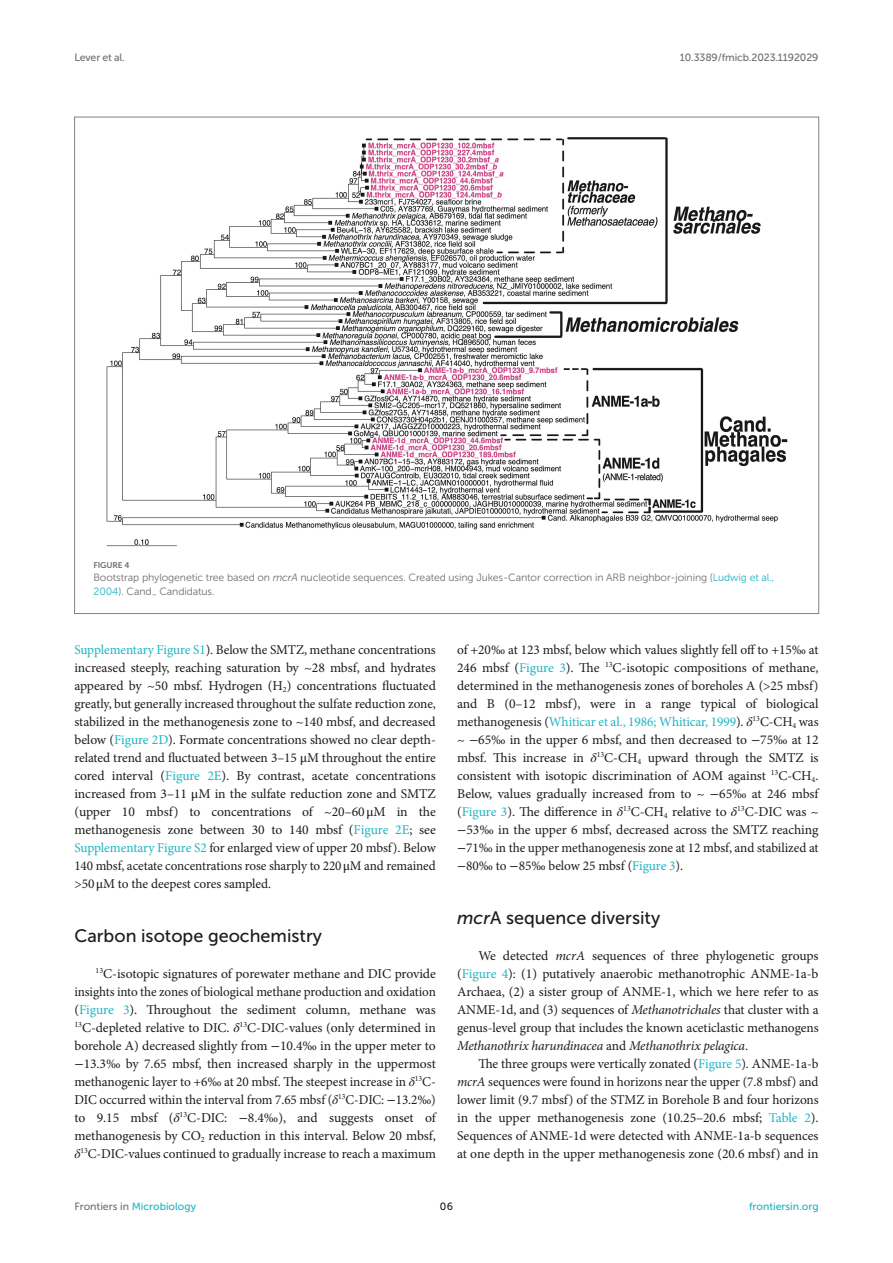
<style>
.page{position:relative;width:893px;height:1263px;background:#fff}
.page>*{position:absolute;margin:0;border:0;box-sizing:border-box;transform-origin:0 0}
.HEAD_2{font:18px "Museo Sans 500";color:#1b1c1b}
.TEXT_FLUSH{font:13.5px/18px "Minion Pro";letter-spacing:-.005em;color:#1b1c1b;text-align:justify}
.TEXT{font:13.5px/18px "Minion Pro";letter-spacing:-.005em;color:#1b1c1b;text-align:justify}
.FIG_LEG{font:10.5px/13.5px "Museo Sans 300";letter-spacing:-.01em;color:#706f70}
.t1{font:10.5px "Museo Sans 500";color:#1db5c3}
.t2{font:10.5px "Museo Sans 500";letter-spacing:-.015em;color:#706f70}
.t3{font:10.5px "Museo Sans 500";color:#1b1c1b}
.FIG_HD{font:8.25px "Museo Sans 700";letter-spacing:-.01em;color:#706f70}
.s1{font-style:italic}
.s2{color:#1db5c3}
.s3{font-family:"STIX General"}
.s4{font-family:"STIX General";font-style:italic}
.s5{color:#706f70}
</style>
<div class="page">
<img style="left:106px;top:137px;width:682px;height:410px">
<p class="t2" style="left:74px;top:51px;width:52px">Lever et al.</p>
<p class="t2" style="left:680px;top:51px;width:140px">10.3389/fmicb.2023.1192029</p>
<p class="FIG_HD" style="left:94px;top:560px;width:37px">FIGURE 4</p>
<p class="FIG_LEG" style="left:94px;top:571px;width:682px">Bootstrap phylogenetic tree based on <span class="s1">mcrA</span> nucleotide sequences. Created using Jukes-Cantor correction in ARB neighbor-joining (<span class="s2">Ludwig et al.,<br>2004</span>). Cand., Candidatus.</p>
<p class="TEXT_FLUSH" style="left:74px;top:641px;width:363px"><span class="s2">Supplementary Figure S1</span>). Below the SMTZ, methane concentrations increased steeply, reaching saturation by ~28 mbsf, and hydrates appeared by ~50 mbsf. Hydrogen (H<sub>2</sub>) concentrations fluctuated greatly, but generally increased throughout the sulfate reduction zone, stabilized in the methanogenesis zone to ~140 mbsf, and decreased below (<span class="s2">Figure 2D</span>). Formate concentrations showed no clear depth&shy;related trend and fluctuated between 3–15 <span class="s3">μ</span>M throughout the entire cored interval (<span class="s2">Figure 2E</span>). By contrast, acetate concentrations increased from 3–11 <span class="s3">μ</span>M in the sulfate reduction zone and SMTZ (upper 10 mbsf) to concentrations of ~20–60<span class="s3">μ</span>M in the methanogenesis zone between 30 to 140 mbsf (<span class="s2">Figure 2E</span>; see <span class="s2">Supplementary Figure S2</span> for enlarged view of upper 20 mbsf). Below 140 mbsf, acetate concentrations rose sharply to 220<span class="s3">μ</span>M and remained &gt;50<span class="s3">μ</span>M to the deepest cores sampled.</p>
<p class="HEAD_2" style="left:74px;top:926px;width:249px">Carbon isotope geochemistry</p>
<p class="TEXT_FLUSH" style="left:74px;top:965px;width:363px;text-indent:21px"><sup>13</sup>C-isotopic signatures of porewater methane and DIC provide insights into the zones of biological methane production and oxidation (<span class="s2">Figure 3</span>). Throughout the sediment column, methane was <sup>13</sup>C-depleted relative to DIC. <span class="s4">δ</span><sup>13</sup>C-DIC-values (only determined in borehole A) decreased slightly from <span class="s3">−</span>10.4‰ in the upper meter to <span class="s3">−</span>13.3‰ by 7.65 mbsf, then increased sharply in the uppermost methanogenic layer to +6‰ at 20 mbsf. The steepest increase in <span class="s4">δ</span><sup>13</sup>C-DIC occurred within the interval from 7.65 mbsf (<span class="s4">δ</span><sup>13</sup>C-DIC: <span class="s3">−</span>13.2‰) to 9.15 mbsf (<span class="s4">δ</span><sup>13</sup>C-DIC: <span class="s3">−</span>8.4‰), and suggests onset of methanogenesis by CO<sub>2</sub> reduction in this interval. Below 20 mbsf, <span class="s4">δ</span><sup>13</sup>C-DIC-values continued to gradually increase to reach a maximum</p>
<p class="TEXT_FLUSH" style="left:457px;top:641px;width:363px">of +20‰ at 123 mbsf, below which values slightly fell off to +15‰ at 246 mbsf (<span class="s2">Figure 3</span>). The <sup>13</sup>C-isotopic compositions of methane, determined in the methanogenesis zones of boreholes A (&gt;25 mbsf) and B (0–12 mbsf), were in a range typical of biological methanogenesis (<span class="s2">Whiticar et al., 1986; Whiticar, 1999</span>)<span class="s1">.</span> <span class="s4">δ</span><sup>13</sup>C-CH<sub>4</sub> was ~ <span class="s3">−</span>65‰ in the upper 6 mbsf, and then decreased to <span class="s3">−</span>75‰ at 12 mbsf. This increase in <span class="s4">δ</span><sup>13</sup>C-CH<sub>4</sub> upward through the SMTZ is consistent with isotopic discrimination of AOM against <sup>13</sup>C-CH<sub>4</sub>.<br>Below, values gradually increased from to ~ <span class="s3">−</span>65‰ at 246 mbsf (<span class="s2">Figure 3</span>). The difference in <span class="s4">δ</span><sup>13</sup>C-CH<sub>4</sub> relative to <span class="s4">δ</span><sup>13</sup>C-DIC was ~ <span class="s3">−</span>53‰ in the upper 6 mbsf, decreased across the SMTZ reaching <span class="s3">−</span>71‰ in the upper methanogenesis zone at 12 mbsf, and stabilized at <span class="s3">−</span>80‰ to <span class="s3">−</span>85‰ below 25 mbsf (<span class="s2">Figure 3</span>).</p>
<p class="HEAD_2" style="left:457px;top:908px;width:205px"><span class="s1">mcr</span>A sequence diversity</p>
<p class="TEXT_FLUSH" style="left:457px;top:947px;width:363px;text-indent:21px">We detected <span class="s1">mcrA</span> sequences of three phylogenetic groups (<span class="s2">Figure 4</span>): (1) putatively anaerobic methanotrophic ANME-1a-b Archaea, (2) a sister group of ANME-1, which we here refer to as ANME-1d, and (3) sequences of <span class="s1">Methanotrichales</span> that cluster with a genus-level group that includes the known aceticlastic methanogens <span class="s1">Methanothrix harundinacea</span> and <span class="s1">Methanothrix pelagica</span>.</p>
<p class="TEXT" style="left:457px;top:1055px;width:363px;text-indent:21px">The three groups were vertically zonated (<span class="s2">Figure 5</span>). ANME-1a-b <span class="s1">mcrA</span> sequences were found in horizons near the upper (7.8 mbsf) and lower limit (9.7 mbsf) of the STMZ in Borehole B and four horizons in the upper methanogenesis zone (10.25–20.6 mbsf; <span class="s2">Table 2</span>).<br>Sequences of ANME-1d were detected with ANME-1a-b sequences at one depth in the upper methanogenesis zone (20.6 mbsf) and in</p>
<p class="t1" style="left:74px;top:1200px;width:123px"><span class="s5">Frontiers in</span> Microbiology</p>
<p class="t3" style="left:440px;top:1200px;width:15px">06</p>
<p class="t1" style="left:749px;top:1200px;width:71px">frontiersin.org</p>
</div>
